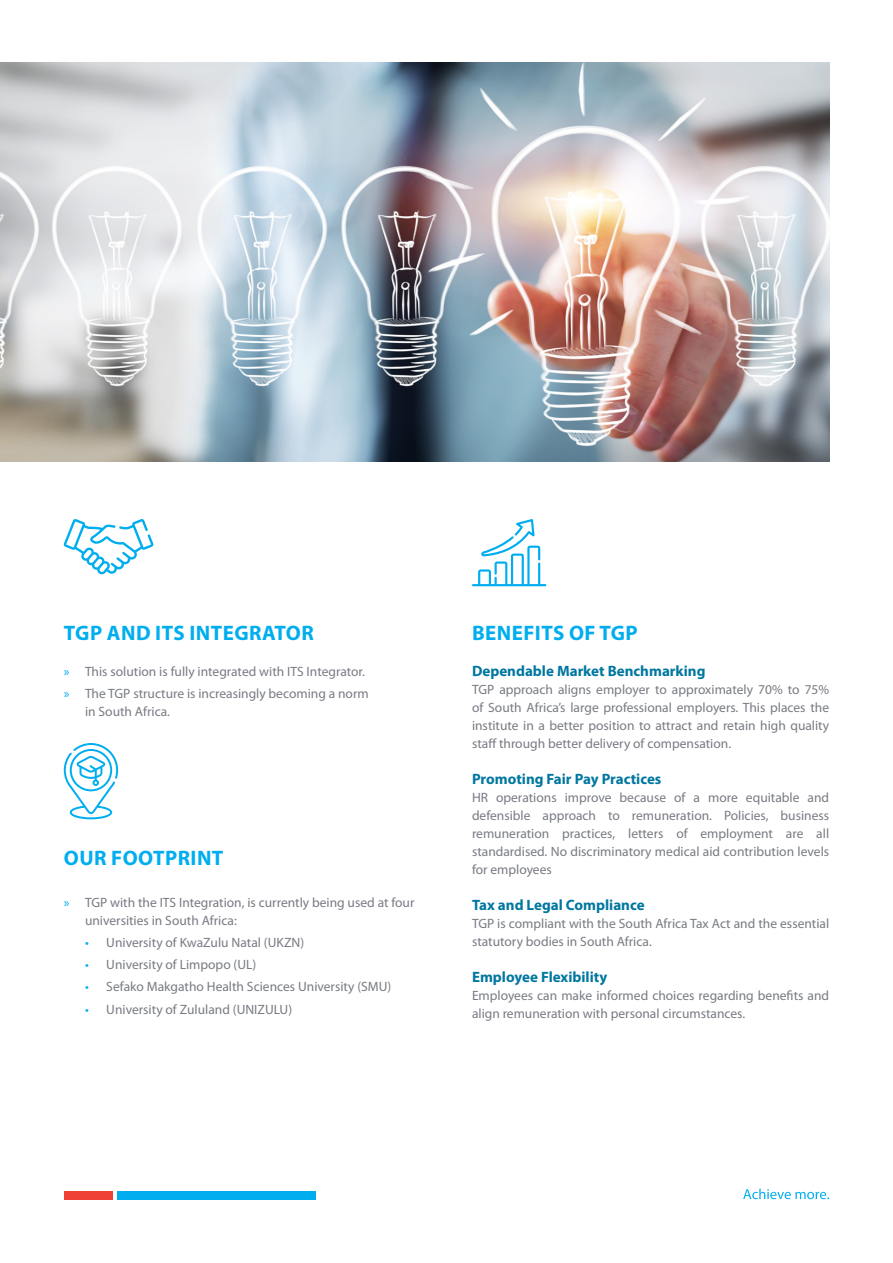
<style>
.page{position:relative;width:893px;height:1263px;background:#fff}
.page>*{position:absolute;margin:0;border:0;box-sizing:border-box;transform-origin:0 0}
.t1{font:700 21px "Myriad Pro";letter-spacing:.02em;color:#00aeef}
.t2{font:700 15px "Myriad Pro";color:#0077a0}
.t3{font:13.5px/18px "Myriad Pro";color:#787b83}
.s1{color:#00aeef}
</style>
<div class="page">
<svg style="left:63px;top:519px;width:90px;height:55px"></svg>
<svg style="left:472px;top:519px;width:74px;height:67px"></svg>
<svg style="left:64px;top:743px;width:54px;height:76px"></svg>
<img style="left:0;top:63px;width:829px;height:398px">
<div style="left:64px;top:1191px;width:48px;height:8px;background:#ef4136"></div>
<div style="left:117px;top:1191px;width:198px;height:8px;background:#00aeef"></div>
<svg style="left:743px;top:1189px;width:86px;height:10px"></svg>
<h1 class="t1" style="left:64px;top:619px;width:251px">TGP AND ITS INTEGRATOR</h1>
<p class="t3" style="left:64px;top:660px;width:306px;line-height:22.2px"><span class="s1">»</span> This solution is fully integrated with ITS Integrator. <span class="s1">»</span> The TGP structure is increasingly becoming a norm</p>
<p class="t3" style="left:85px;top:702px;width:87px">in South Africa.</p>
<h1 class="t1" style="left:64px;top:844px;width:161px">OUR FOOTPRINT</h1>
<p class="t3" style="left:85px;top:893px;width:331px;text-indent:-21px"><span class="s1">»</span> TGP with the ITS Integration, is currently being used at four universities in South Africa:</p>
<p class="t3" style="left:85px;top:933px;width:221px"><span class="s1">•</span> University of KwaZulu Natal (UKZN)</p>
<p class="t3" style="left:85px;top:955px;width:173px"><span class="s1">•</span> University of Limpopo (UL)</p>
<p class="t3" style="left:85px;top:977px;width:308px"><span class="s1">•</span> Sefako Makgatho Health Sciences University (SMU)</p>
<p class="t3" style="left:85px;top:1000px;width:209px"><span class="s1">•</span> University of Zululand (UNIZULU)</p>
<h1 class="t1" style="left:472px;top:619px;width:167px">BENEFITS OF TGP</h1>
<p class="t2" style="left:472px;top:661px;width:235px">Dependable Market Benchmarking</p>
<p class="t3" style="left:472px;top:680px;width:359px;text-align:justify">TGP approach aligns employer to approximately 70% to 75% of South Africa’s large professional employers. This places the institute in a better position to attract and retain high quality staff through better delivery of compensation.</p>
<p class="t2" style="left:472px;top:769px;width:191px">Promoting Fair Pay Practices</p>
<p class="t3" style="left:472px;top:788px;width:359px;text-align:justify">HR operations improve because of a more equitable and defensible approach to remuneration. Policies, business remuneration practices, letters of employment are all standardised. No discriminatory medical aid contribution levels for employees</p>
<p class="t2" style="left:472px;top:895px;width:174px">Tax and Legal Compliance</p>
<p class="t3" style="left:472px;top:914px;width:359px">TGP is compliant with the South Africa Tax Act and the essential statutory bodies in South Africa.</p>
<p class="t2" style="left:472px;top:967px;width:137px">Employee Flexibility</p>
<p class="t3" style="left:472px;top:986px;width:359px">Employees can make informed choices regarding benefits and align remuneration with personal circumstances.</p>
</div>
